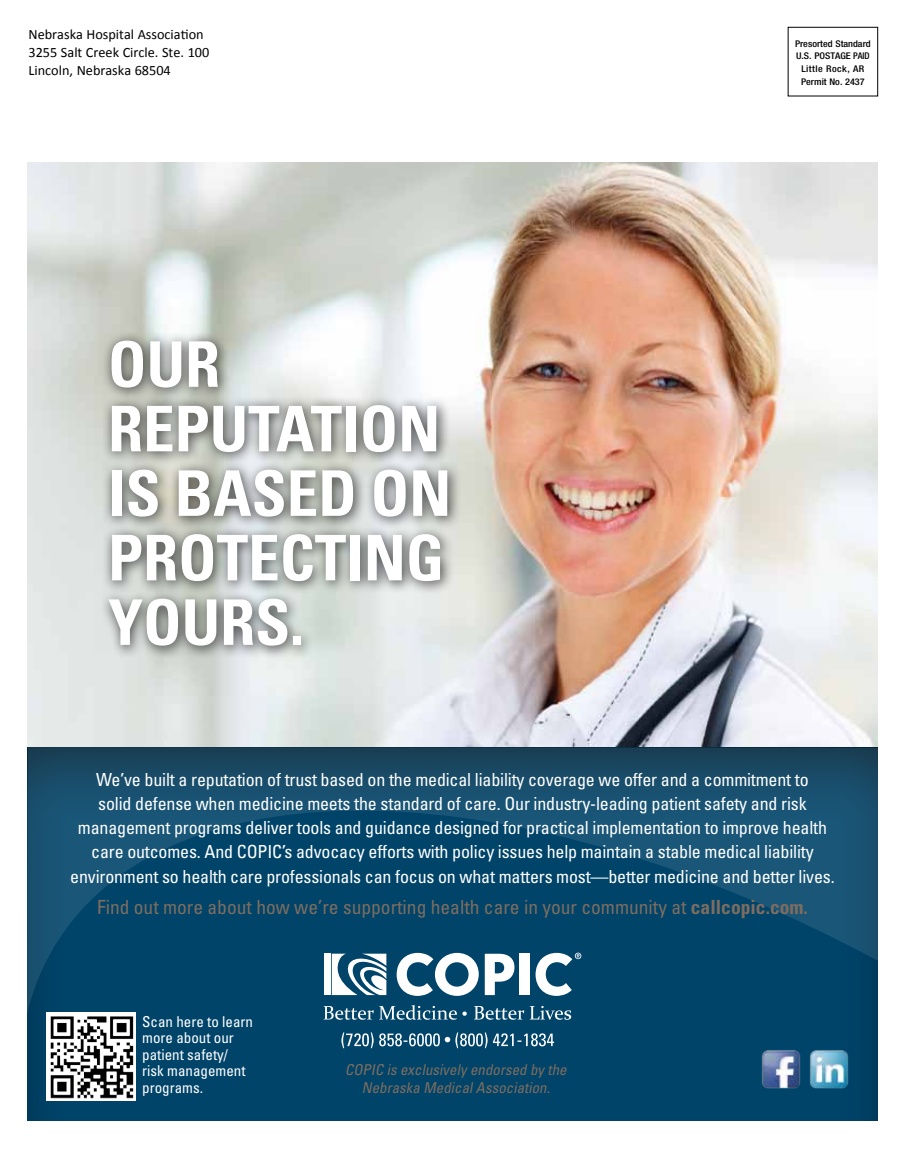
<style>
.page{position:relative;width:905px;height:1161px;background:#fff}
.page>*{position:absolute;margin:0;border:0;box-sizing:border-box;transform-origin:0 0}
.t1{font:700 condensed 63px/64.5px "Univers";color:#fff}
.t2{font:condensed 19.5px "Univers";color:#7e6d5f}
.t3{font:condensed 18px/24.3px "Univers";letter-spacing:-.01em;color:#fff;text-align:center}
.t4{font:condensed 15px/16.5px "Univers";color:#fff}
.t5{font:italic condensed 15px/18px "Univers";color:#7e6d5f;text-align:center}
.t6{font:14.25px/18px "Calibri";color:#000}
.t7{font:500 condensed 9.3px/12.5px "Helvetica Neue";color:#000;text-align:center;scale:1.1 1}
.s1{font-weight:700}
</style>
<div class="page">
<img style="left:27px;top:162px;width:851px;height:584px">
<div style="left:27px;top:746px;width:851px;height:374px;background:#00446a"></div>
<svg style="left:27px;top:747px;width:851px;height:267px"></svg>
<div style="left:324px;top:954px;width:6px;height:41px;background:#fff"></div>
<svg style="left:323px;top:1005px;width:143px;height:15px"></svg>
<svg style="left:474px;top:1006px;width:50px;height:14px"></svg>
<svg style="left:530px;top:1006px;width:41px;height:14px"></svg>
<svg style="left:396px;top:953px;width:82px;height:43px"></svg>
<svg style="left:485px;top:954px;width:29px;height:41px"></svg>
<div style="left:519px;top:954px;width:10px;height:41px;background:#fff"></div>
<svg style="left:332px;top:954px;width:54px;height:41px"></svg>
<svg style="left:535px;top:953px;width:46px;height:43px"></svg>
<svg style="left:341px;top:1032px;width:213px;height:16px"></svg>
<div style="left:100px;top:331px;width:361px;height:329px;background:#000;opacity:.75"></div>
<img style="left:47px;top:1013px;width:89px;height:88px">
<img style="left:761px;top:1050px;width:40px;height:39px">
<img style="left:809px;top:1050px;width:40px;height:39px">
<p class="t6" style="left:28px;top:26px;width:182px">Nebraska Hospital Association<br>3255 Salt Creek Circle. Ste. 100<br>Lincoln, Nebraska 68504</p>
<p class="t7" style="left:795px;top:37px;width:70px">Presorted Standard<br>U.S. Postage Paid<br>Little Rock, AR<br>Permit No. 2437</p>
<h1 class="t1" style="left:108px;top:332px;width:345px">OUR<br>REPUTATION<br>IS BASED ON<br>PROTECTING<br>YOURS.</h1>
<p class="t3" style="left:70px;top:767px;width:766px">We’ve built a reputation of trust based on the medical liability coverage we offer and a commitment to<br>solid defense when medicine meets the standard of care. Our industry-leading patient safety and risk management programs deliver tools and guidance designed for practical implementation to improve health care outcomes. And COPIC’s advocacy efforts with policy issues help maintain a stable medical liability environment so health care professionals can focus on what matters most—better medicine and better lives.</p>
<p class="t2" style="left:97px;top:895px;width:712px">Find out more about how we’re supporting health care in your community at <span class="s1">CALLCOPIC.COM.</span></p>
<p class="t4" style="left:142px;top:1013px;width:112px">Scan here to learn more about our patient safety/ risk management programs.</p>
<p class="t5" style="left:345px;top:1060px;width:226px">COPIC is exclusively endorsed by the<br>Nebraska MedicalAssociation.</p>
</div>
